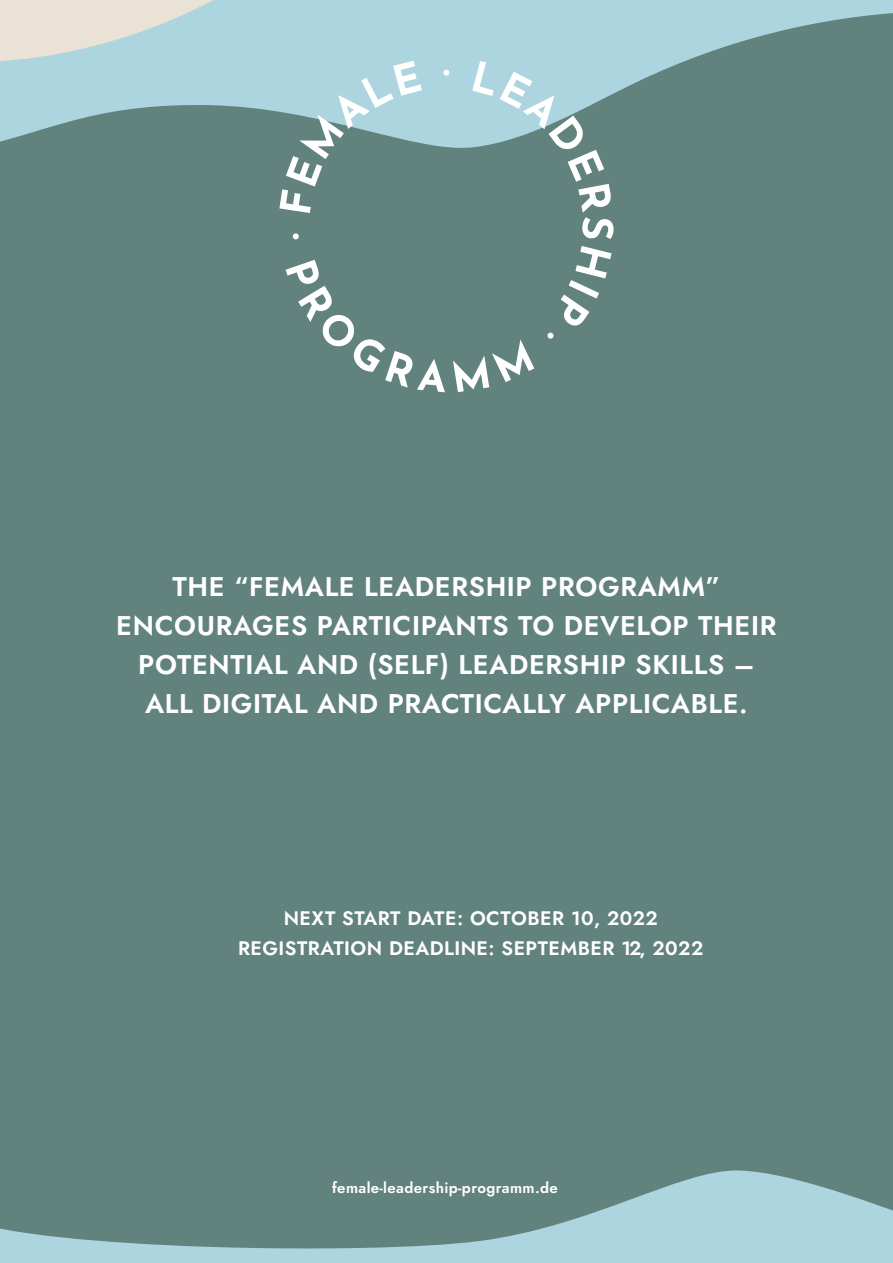
<style>
.page{position:relative;width:893px;height:1263px;background:#62827e}
.page>*{position:absolute;margin:0;border:0;box-sizing:border-box;transform-origin:0 0}
.t1{font:27px/39px "Jost";letter-spacing:.025em;color:#fff;text-align:center}
.t2{font:19.5px/30px "Jost";letter-spacing:.025em;color:#fff;text-align:center}
.t3{font:15px "Jost";letter-spacing:.025em;color:#fff}
</style>
<div class="page">
<svg style="left:0;top:0;width:893px;height:148px"></svg>
<svg style="left:0;top:0;width:748px;height:62px;background:#b7d6dc"></svg>
<svg style="left:0;top:1170px;width:893px;height:93px"></svg>
<svg style="left:279px;top:61px;width:143px;height:152px"></svg>
<svg style="left:443px;top:70px;width:6px;height:6px"></svg>
<svg style="left:472px;top:61px;width:22px;height:35px"></svg>
<svg style="left:500px;top:72px;width:114px;height:167px"></svg>
<svg style="left:561px;top:246px;width:51px;height:80px"></svg>
<svg style="left:293px;top:233px;width:6px;height:6px"></svg>
<svg style="left:286px;top:260px;width:159px;height:132px"></svg>
<svg style="left:453px;top:340px;width:81px;height:52px"></svg>
<svg style="left:547px;top:333px;width:7px;height:6px"></svg>
<p class="t1" style="left:116px;top:567px;width:662px">THE “FEMALE LEADERSHIP PROGRAMM” ENCOURAGES PARTICIPANTS TO DEVELOP THEIR POTENTIAL AND (SELF) LEADERSHIP SKILLS – ALL DIGITAL AND PRACTICALLY APPLICABLE.</p>
<p class="t2" style="left:238px;top:903px;width:467px">NEXT START DATE: OCTOBER 10, 2022<br>REGISTRATION DEADLINE: SEPTEMBER 12, 2022</p>
<p class="t3" style="left:332px;top:1177px;width:227px">female-leadership-programm.de</p>
</div>
